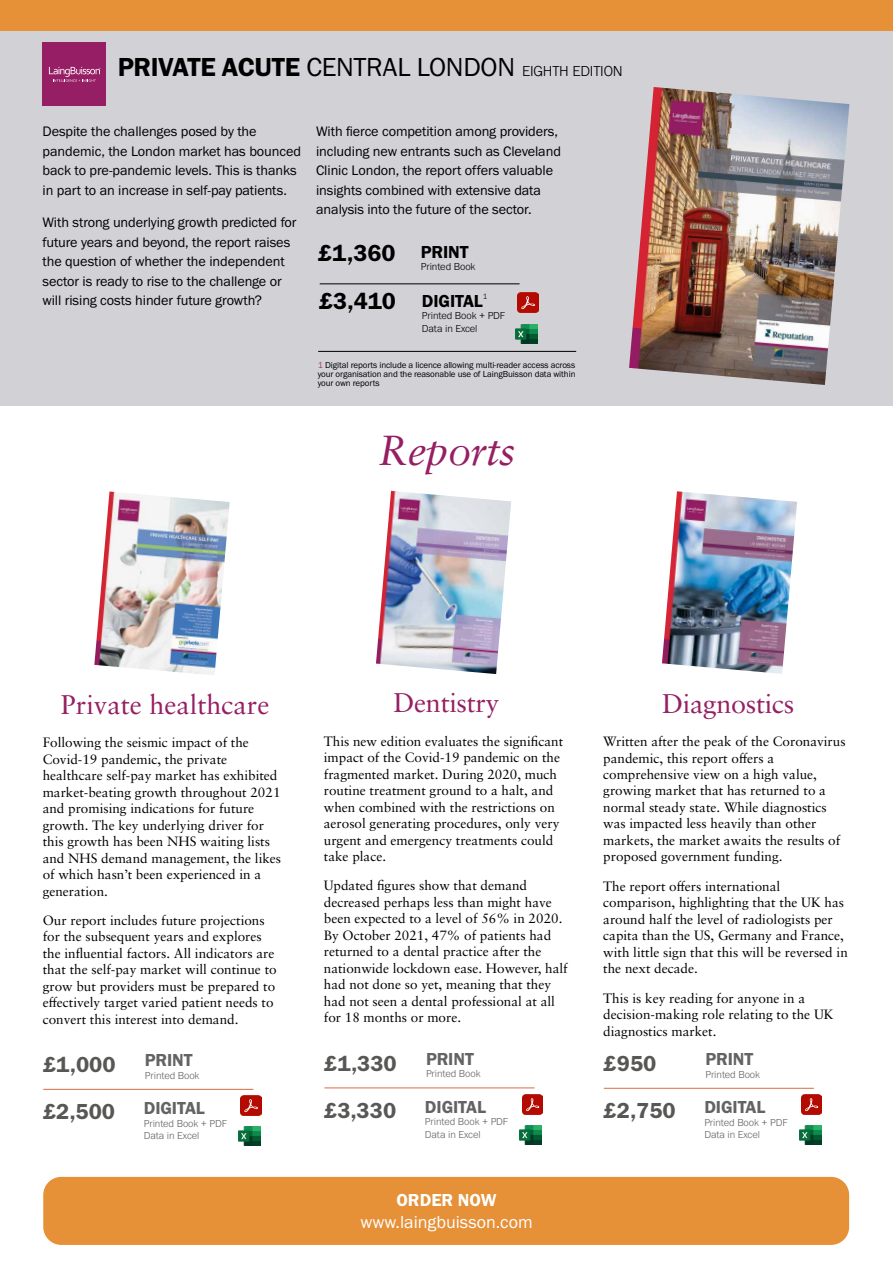
<style>
.page{position:relative;width:893px;height:1263px;background:#fff}
.page>*{position:absolute;margin:0;border:0;box-sizing:border-box;transform-origin:0 0}
.t1{font:italic 42px "Sabon LT Pro";letter-spacing:-.02em;color:#951f63}
.t2{font:27px "Franklin Gothic URW Boo";letter-spacing:-.01em;color:#000}
.t3{font:27px "Sabon LT Pro";letter-spacing:-.01em;color:#951f63}
.t4{font:24px "Franklin Gothic URW Dem";color:#000}
.t5{font:22.5px "Franklin Gothic URW Dem";color:#575756}
.t6{font:18px "Franklin Gothic URW Dem";letter-spacing:-.005em;color:#646363}
.t7{font:18px "Franklin Gothic URW Boo";color:#fff}
.t8{font:18px "Franklin Gothic URW Dem";letter-spacing:-.005em;color:#000}
.t9{font:18px "Franklin Gothic URW Dem";color:#fff}
.t10{font:14.25px/19.5px "Franklin Gothic URW Boo";letter-spacing:-.005em;color:#000}
.t11{font:13.5px/16.5px "Sabon LT Pro";color:#000}
.t12{font:300 10.5px/12.6px "Franklin Gothic URW";letter-spacing:-.005em;color:#646363}
.t13{font:300 10.5px/12.6px "Franklin Gothic URW";letter-spacing:-.005em;color:#000}
.t14{font:9px/9px "Franklin Gothic URW Boo";letter-spacing:-.01em;color:#000;text-align:justify}
.t15{font:300 7.8px "Franklin Gothic URW";color:#000}
.s1{font-family:"Franklin Gothic URW Dem"}
.s2{font-family:"Franklin Gothic URW";font-weight:300;font-size:15px}
.s3{font-family:"Franklin Gothic URW";font-weight:300;color:#951f63}
</style>
<div class="page">
<img style="left:376px;top:491px;width:135px;height:183px">
<div style="left:43px;top:1177px;width:806px;height:68px;background:#e69037;border-radius:18px"></div>
<img style="left:662px;top:491px;width:135px;height:183px">
<img style="left:799px;top:1125px;width:22px;height:19px">
<hr style="left:604px;top:1088px;width:210px;height:1px;background:#db6c3f">
<img style="left:801px;top:1095px;width:21px;height:20px">
<div style="left:0;top:0;width:893px;height:31px;background:#e69037"></div>
<div style="left:0;top:31px;width:893px;height:375px;background:#d1d1d6"></div>
<img style="left:629px;top:87px;width:220px;height:298px">
<div style="left:43px;top:42px;width:63px;height:64px;background:#961e64"></div>
<svg style="left:49px;top:67px;width:51px;height:15px"></svg>
<hr style="left:318px;top:351px;width:258px;height:1px;background:#000">
<img style="left:516px;top:324px;width:21px;height:19px">
<hr style="left:320px;top:284px;width:200px;height:1px;background:#000">
<img style="left:518px;top:293px;width:20px;height:20px">
<img style="left:520px;top:1125px;width:22px;height:19px">
<hr style="left:324px;top:1088px;width:211px;height:1px;background:#db6c3f">
<img style="left:522px;top:1094px;width:20px;height:20px">
<img style="left:94px;top:491px;width:136px;height:184px">
<img style="left:239px;top:1126px;width:21px;height:20px">
<hr style="left:43px;top:1089px;width:210px;height:1px;background:#db6c3f">
<img style="left:241px;top:1096px;width:20px;height:20px">
<h2 class="t2" style="left:118px;top:50px;width:507px"><span class="s1">PRIVATE ACUTE</span> CENTRAL LONDON <span class="s2">EIGHTH EDITION</span></h2>
<p class="t10" style="left:43px;top:122px;width:260px">Despite the challenges posed by the pandemic, the London market has bounced back to pre-pandemic levels. This is thanks in part to an increase in self-pay patients.</p>
<p class="t10" style="left:43px;top:212px;width:256px">With strong underlying growth predicted for future years and beyond, the report raises the question of whether the independent sector is ready to rise to the challenge or will rising costs hinder future growth?</p>
<p class="t10" style="left:316px;top:122px;width:246px">With fierce competition among providers, including new entrants such as Cleveland Clinic London, the report offers valuable insights combined with extensive data analysis into the future of the sector.</p>
<h3 class="t4" style="left:318px;top:239px;width:79px">£1,360</h3>
<h3 class="t4" style="left:319px;top:287px;width:78px">£3,410</h3>
<h3 class="t8" style="left:421px;top:240px;width:49px">PRINT</h3>
<p class="t13" style="left:421px;top:260px;width:56px">Printed Book</p>
<h3 class="t8" style="left:422px;top:289px;width:63px">DIGITAL</h3>
<p class="t15" style="left:483px;top:292px;width:6px">1</p>
<p class="t13" style="left:422px;top:309px;width:85px">Printed Book + PDF<br>Data in Excel</p>
<p class="t14" style="left:318px;top:360px;width:259px"><span class="s3">1</span> Digital reports include a licence allowing multi-reader access across your organisation and the reasonable use of LaingBuisson data within your own reports</p>
<h1 class="t1" style="left:378px;top:424px;width:139px">Reports</h1>
<h2 class="t3" style="left:61px;top:687px;width:210px">Private healthcare</h2>
<p class="t11" style="left:43px;top:734px;width:240px">Following the seismic impact of the Covid-19 pandemic, the private healthcare self-pay market has exhibited market-beating growth throughout 2021 and promising indications for future growth. The key underlying driver for this growth has been NHS waiting lists and NHS demand management, the likes of which hasn’t been experienced in a generation.</p>
<p class="t11" style="left:43px;top:911px;width:236px">Our report includes future projections for the subsequent years and explores the influential factors. All indicators are that the self-pay market will continue to grow but providers must be prepared to effectively target varied patient needs to convert this interest into demand.</p>
<h2 class="t3" style="left:393px;top:686px;width:107px">Dentistry</h2>
<p class="t11" style="left:324px;top:732px;width:241px">This new edition evaluates the significant impact of the Covid-19 pandemic on the fragmented market. During 2020, much routine treatment ground to a halt, and when combined with the restrictions on aerosol generating procedures, only very urgent and emergency treatments could take place.</p>
<p class="t11" style="left:324px;top:877px;width:245px">Updated figures show that demand decreased perhaps less than might have been expected to a level of 56% in 2020.<br>By October 2021, 47% of patients had returned to a dental practice after the nationwide lockdown ease. However, half had not done so yet, meaning that they had not seen a dental professional at all for 18 months or more.</p>
<h2 class="t3" style="left:662px;top:686px;width:134px">Diagnostics</h2>
<p class="t11" style="left:603px;top:733px;width:244px">Written after the peak of the Coronavirus pandemic, this report offers a comprehensive view on a high value, growing market that has returned to a normal steady state. While diagnostics was impacted less heavily than other markets, the market awaits the results of proposed government funding.</p>
<p class="t11" style="left:603px;top:877px;width:246px">The report offers international comparison, highlighting that the UK has around half the level of radiologists per capita than the US, Germany and France, with little sign that this will be reversed in the next decade.</p>
<p class="t11" style="left:603px;top:989px;width:232px">This is key reading for anyone in a decision-making role relating to the UK diagnostics market.</p>
<h3 class="t5" style="left:43px;top:1051px;width:74px">£1,000</h3>
<h3 class="t6" style="left:145px;top:1049px;width:49px">PRINT</h3>
<p class="t12" style="left:145px;top:1069px;width:56px">Printed Book</p>
<h3 class="t5" style="left:324px;top:1049px;width:74px">£1,330</h3>
<h3 class="t6" style="left:426px;top:1048px;width:49px">PRINT</h3>
<p class="t12" style="left:426px;top:1067px;width:56px">Printed Book</p>
<h3 class="t5" style="left:604px;top:1050px;width:54px">£950</h3>
<h3 class="t6" style="left:705px;top:1048px;width:49px">PRINT</h3>
<p class="t12" style="left:705px;top:1068px;width:56px">Printed Book</p>
<h3 class="t5" style="left:43px;top:1098px;width:74px">£2,500</h3>
<h3 class="t6" style="left:144px;top:1097px;width:63px">DIGITAL</h3>
<p class="t12" style="left:144px;top:1117px;width:85px">Printed Book + PDF<br>Data in Excel</p>
<h3 class="t5" style="left:324px;top:1096px;width:73px">£3,330</h3>
<h3 class="t6" style="left:425px;top:1096px;width:63px">DIGITAL</h3>
<p class="t12" style="left:425px;top:1115px;width:85px">Printed Book + PDF<br>Data in Excel</p>
<h3 class="t5" style="left:604px;top:1097px;width:74px">£2,750</h3>
<h3 class="t6" style="left:704px;top:1096px;width:63px">DIGITAL</h3>
<p class="t12" style="left:704px;top:1116px;width:85px">Printed Book + PDF<br>Data in Excel</p>
<h3 class="t9" style="left:396px;top:1189px;width:102px">ORDER NOW</h3>
<h3 class="t7" style="left:360px;top:1210px;width:174px">www.laingbuisson.com</h3>
</div>
